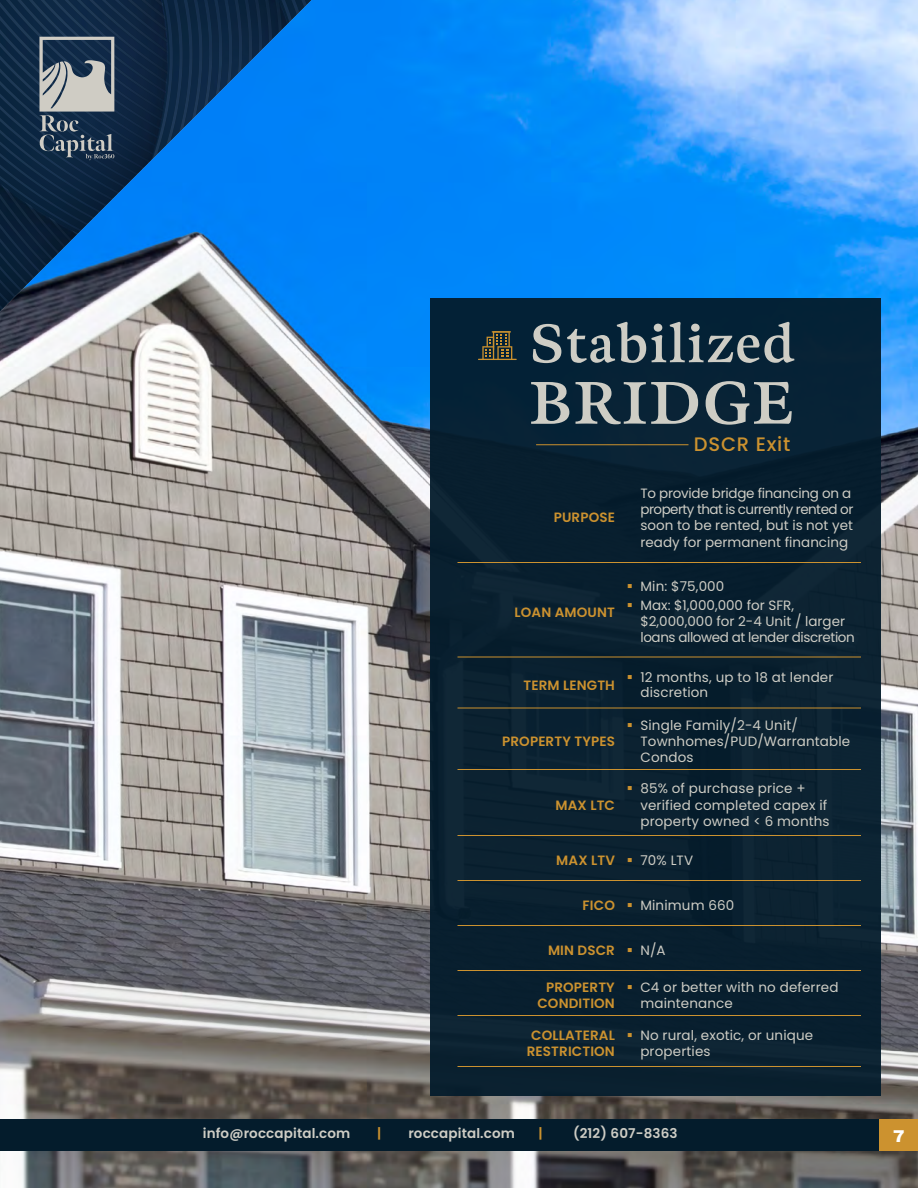
<style>
.page{position:relative;width:918px;height:1188px;background:#fff}
.page>*{position:absolute;margin:0;border:0;box-sizing:border-box;transform-origin:0 0}
.t1{font:600 60px "Meno Text";letter-spacing:.03em;color:#cecdc5}
.t2{font:600 54px "Meno Text";letter-spacing:.03em;color:#cecdc5}
.t3{font:700 21px "Work Sans";color:#fff}
.t4{font:500 19.5px "Poppins";letter-spacing:.04em;color:#cc922f}
.t5{font:13.5px/16.2px "Poppins";letter-spacing:.01em;color:#cecdc5}
.t6{font:13.5px/16.2px "Poppins";letter-spacing:-.02em;color:#cecdc5}
.t7{font:600 13.5px/16.5px "Poppins";letter-spacing:.01em;color:#cc922f;text-align:right}
.t8{font:13.5px/16.2px "Poppins";letter-spacing:-.03em;color:#cecdc5}
.t9{font:600 13.5px "Poppins";letter-spacing:.01em;color:#cecdc5}
</style>
<div class="page">
<img style="left:0;top:0;width:918px;height:1188px">
<div style="left:0;top:1119px;width:880px;height:31px;background:#041c2c"></div>
<div style="left:879px;top:1119px;width:39px;height:31px;background:#cc922f"></div>
<div style="left:430px;top:298px;width:450px;height:798px;background:#041c2c"></div>
<hr style="left:458px;top:562px;width:163px;height:1px;background:#cc922f">
<hr style="left:621px;top:562px;width:240px;height:1px;background:#cc922f">
<hr style="left:458px;top:657px;width:163px;height:1px;background:#cc922f">
<hr style="left:621px;top:657px;width:240px;height:1px;background:#cc922f">
<hr style="left:458px;top:708px;width:163px;height:1px;background:#cc922f">
<hr style="left:621px;top:708px;width:240px;height:1px;background:#cc922f">
<hr style="left:458px;top:769px;width:163px;height:1px;background:#cc922f">
<hr style="left:621px;top:769px;width:240px;height:1px;background:#cc922f">
<hr style="left:458px;top:835px;width:163px;height:1px;background:#cc922f">
<hr style="left:621px;top:835px;width:240px;height:1px;background:#cc922f">
<hr style="left:458px;top:880px;width:163px;height:1px;background:#cc922f">
<hr style="left:621px;top:880px;width:240px;height:1px;background:#cc922f">
<hr style="left:458px;top:925px;width:163px;height:1px;background:#cc922f">
<hr style="left:621px;top:925px;width:240px;height:1px;background:#cc922f">
<hr style="left:458px;top:970px;width:163px;height:1px;background:#cc922f">
<hr style="left:621px;top:970px;width:240px;height:1px;background:#cc922f">
<hr style="left:458px;top:1066px;width:163px;height:1px;background:#cc922f">
<hr style="left:621px;top:1066px;width:240px;height:1px;background:#cc922f">
<hr style="left:458px;top:1015px;width:163px;height:1px;background:#cc922f">
<hr style="left:621px;top:1015px;width:240px;height:1px;background:#cc922f">
<hr style="left:536px;top:444px;width:152px;height:1px;background:#cc912e">
<svg style="left:478px;top:331px;width:39px;height:29px"></svg>
<svg style="left:0;top:0;width:301px;height:311px;background:#2d78bf"></svg>
<img style="left:311px;top:197px;width:1px;height:114px">
<img style="left:143px;top:292px;width:2px;height:19px">
<img style="left:292px;top:15px;width:5px;height:4px">
<img style="left:292px;top:37px;width:9px;height:68px">
<img style="left:78px;top:249px;width:34px;height:62px">
<svg style="left:78px;top:291px;width:8px;height:16px"></svg>
<img style="left:203px;top:0;width:85px;height:114px">
<img style="left:78px;top:206px;width:22px;height:7px">
<img style="left:78px;top:200px;width:28px;height:6px">
<img style="left:78px;top:194px;width:35px;height:6px">
<img style="left:78px;top:188px;width:41px;height:6px">
<img style="left:25px;top:181px;width:100px;height:7px">
<img style="left:25px;top:175px;width:106px;height:6px">
<img style="left:25px;top:169px;width:113px;height:6px">
<img style="left:25px;top:162px;width:119px;height:7px">
<img style="left:25px;top:155px;width:120px;height:7px">
<img style="left:0;top:2px;width:145px;height:136px">
<img style="left:6px;top:0;width:139px;height:130px">
<img style="left:17px;top:0;width:136px;height:121px">
<img style="left:29px;top:0;width:124px;height:112px">
<img style="left:40px;top:0;width:113px;height:103px">
<img style="left:52px;top:0;width:101px;height:94px">
<img style="left:64px;top:0;width:89px;height:84px">
<img style="left:77px;top:0;width:76px;height:74px">
<img style="left:89px;top:0;width:64px;height:64px">
<img style="left:102px;top:0;width:51px;height:54px">
<img style="left:115px;top:0;width:38px;height:43px">
<img style="left:128px;top:0;width:25px;height:31px">
<img style="left:141px;top:0;width:12px;height:20px">
<img style="left:25px;top:183px;width:53px;height:128px">
<img style="left:0;top:72px;width:25px;height:239px">
<svg style="left:0;top:297px;width:9px;height:13px"></svg>
<img style="left:0;top:291px;width:16px;height:6px">
<img style="left:0;top:285px;width:22px;height:6px">
<img style="left:0;top:279px;width:28px;height:6px">
<img style="left:0;top:272px;width:34px;height:7px">
<img style="left:0;top:266px;width:40px;height:6px">
<img style="left:0;top:260px;width:47px;height:6px">
<img style="left:0;top:194px;width:53px;height:66px">
<img style="left:1px;top:184px;width:58px;height:70px">
<img style="left:24px;top:201px;width:41px;height:47px">
<img style="left:48px;top:217px;width:24px;height:24px">
<svg style="left:71px;top:230px;width:7px;height:5px"></svg>
<img style="left:95px;top:242px;width:15px;height:13px">
<img style="left:153px;top:0;width:13px;height:114px">
<img style="left:166px;top:0;width:13px;height:114px">
<img style="left:179px;top:0;width:13px;height:114px">
<img style="left:192px;top:0;width:11px;height:114px">
<img style="left:204px;top:0;width:9px;height:107px">
<img style="left:214px;top:0;width:8px;height:96px">
<img style="left:224px;top:0;width:8px;height:24px">
<img style="left:234px;top:0;width:8px;height:24px">
<img style="left:245px;top:0;width:7px;height:24px">
<img style="left:255px;top:0;width:7px;height:24px">
<img style="left:265px;top:0;width:7px;height:24px">
<img style="left:275px;top:0;width:7px;height:24px">
<img style="left:217px;top:24px;width:75px;height:90px">
<div style="left:239px;top:64px;width:61px;height:50px;background:#0080f6"></div>
<img style="left:257px;top:105px;width:44px;height:9px">
<img style="left:279px;top:0;width:10px;height:23px">
<img style="left:281px;top:0;width:11px;height:22px">
<img style="left:291px;top:0;width:8px;height:15px">
<svg style="left:295px;top:0;width:6px;height:12px"></svg>
<img style="left:301px;top:0;width:10px;height:114px">
<img style="left:145px;top:114px;width:166px;height:197px">
<img style="left:159px;top:122px;width:152px;height:189px">
<img style="left:172px;top:131px;width:139px;height:180px">
<img style="left:186px;top:139px;width:125px;height:172px">
<img style="left:200px;top:148px;width:111px;height:163px">
<img style="left:213px;top:157px;width:98px;height:154px">
<img style="left:227px;top:166px;width:84px;height:145px">
<img style="left:241px;top:174px;width:70px;height:137px">
<img style="left:255px;top:189px;width:30px;height:122px">
<img style="left:269px;top:218px;width:16px;height:93px">
<div style="left:285px;top:180px;width:26px;height:131px;background:#0082f8"></div>
<svg style="left:39px;top:37px;width:75px;height:123px;background:#63707d"></svg>
<h2 class="t2" style="left:530px;top:308px;width:266px">Stabilized</h2>
<h1 class="t1" style="left:530px;top:363px;width:266px">BRIDGE</h1>
<h3 class="t4" style="left:694px;top:433px;width:98px">DSCR Exit</h3>
<p class="t7" style="left:554px;top:509px;width:63px">PURPOSE</p>
<p class="t7" style="left:515px;top:604px;width:102px">LOAN AMOUNT</p>
<p class="t6" style="left:641px;top:485px;width:215px">To provide bridge financing on a property that is currently rented or soon to be rented, but is not yet ready for permanent financing</p>
<p class="t5" style="left:640px;top:577px;width:155px;line-height:18.9px">Min: $75,000<br>Max: $1,000,000 for SFR,</p>
<p class="t8" style="left:640px;top:614px;width:216px">$2,000,000 for 2-4 Unit / larger loans allowed at lender discretion</p>
<p class="t7" style="left:524px;top:677px;width:93px">TERM LENGTH</p>
<p class="t5" style="left:640px;top:670px;width:195px;line-height:15px">12 months, up to 18 at lender discretion</p>
<p class="t7" style="left:502px;top:733px;width:114px">PROPERTY TYPES</p>
<p class="t5" style="left:640px;top:717px;width:211px">Single Family/2-4 Unit/<br>Townhomes/PUD/Warrantable<br>Condos</p>
<p class="t7" style="left:556px;top:797px;width:61px">MAX LTC</p>
<p class="t5" style="left:640px;top:781px;width:191px">85% of purchase price + verified completed capex if property owned &lt; 6 months</p>
<p class="t7" style="left:556px;top:852px;width:60px">MAX LTV</p>
<p class="t5" style="left:640px;top:852px;width:54px">70% LTV</p>
<p class="t7" style="left:583px;top:897px;width:34px">FICO</p>
<p class="t5" style="left:640px;top:897px;width:95px">Minimum 660</p>
<p class="t7" style="left:548px;top:942px;width:68px">MIN DSCR</p>
<p class="t5" style="left:640px;top:942px;width:27px">N/A</p>
<p class="t7" style="left:537px;top:979px;width:79px">PROPERTY<br>CONDITION</p>
<p class="t5" style="left:640px;top:979px;width:200px">C4 or better with no deferred maintenance</p>
<p class="t7" style="left:527px;top:1027px;width:90px;text-align:center">COLLATERAL<br>RESTRICTION</p>
<p class="t5" style="left:640px;top:1027px;width:174px">No rural, exotic, or unique properties</p>
<p class="t9" style="left:203px;top:1126px;width:149px">info@roccapital.com</p>
<p class="t7" style="left:377px;top:1125px;width:6px">|</p>
<p class="t9" style="left:408px;top:1126px;width:108px">roccapital.com</p>
<p class="t7" style="left:539px;top:1125px;width:6px">|</p>
<p class="t9" style="left:573px;top:1126px;width:106px">(212) 607-8363</p>
<h3 class="t3" style="left:893px;top:1119px;width:13px">7</h3>
</div>
